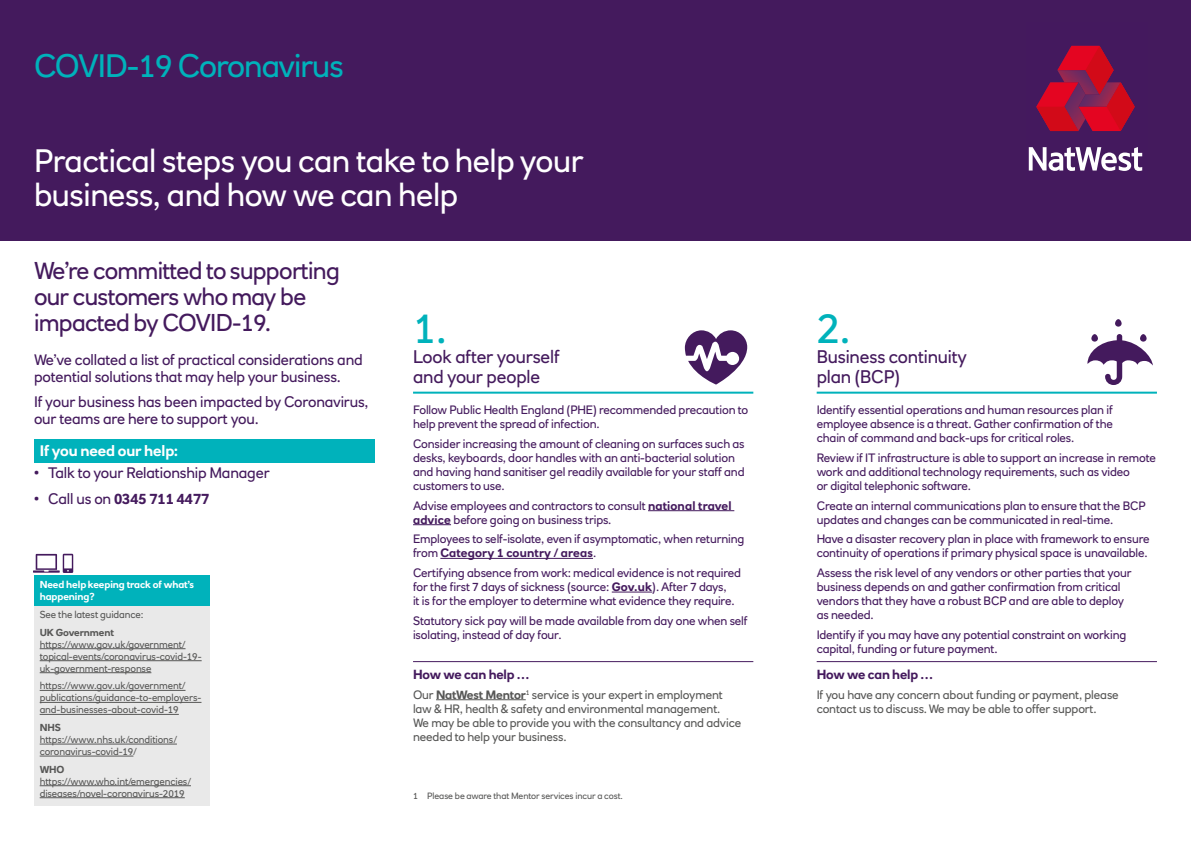
<style>
.page{position:relative;width:1191px;height:842px;background:#fff}
.page>*{position:absolute;margin:0;border:0;box-sizing:border-box;transform-origin:0 0}
.HEADING_1_LEFT{font:42px "RN House Sans";color:#00b2bb}
.t1{font:32px/34px "RN House Sans";letter-spacing:-.015em;color:#fff}
.t2{font:32px "RN House Sans";letter-spacing:-.03em;color:#00b2bb}
.Subtitle{font:24px/26px "RN House Sans";letter-spacing:-.03em;color:#441a5d}
.HEADING_1_LEFT-2{font:18px/20px "RN House Sans";letter-spacing:-.01em;color:#441a5d}
.Intro_para{font:15px/17px "RN House Sans";letter-spacing:-.01em;color:#441a5d}
.t3{font:700 15px "RN House Sans";letter-spacing:-.01em;color:#441a5d}
.RIBBON_HEADING_15pt{font:700 15px "RN House Sans";letter-spacing:-.01em;color:#fff}
.HEADING_2{font:700 13px "RN House Sans";letter-spacing:-.01em;color:#441a5d}
.BODY_instruction{font:12px/14px "RN House Sans";letter-spacing:-.01em;color:#441a5d}
.BODY{font:12px/14px "RN House Sans";letter-spacing:-.01em;color:#575756}
.RIBBON_URLS{font:10px/12px "RN House Sans";letter-spacing:-.01em;color:#575756}
.RIBBON_HEADING{font:700 10px/12px "RN House Sans";letter-spacing:-.01em;color:#fff}
.RIBBON_URLS_copy{font:700 10px "RN House Sans";letter-spacing:-.01em;color:#575756}
.Footnote{font:9px "RN House Sans";letter-spacing:-.01em;color:#575756}
.s1{font-weight:400}
.s2{font-weight:700}
</style>
<div class="page">
<div style="left:0;top:0;width:1191px;height:241px;background:#441a5d"></div>
<hr style="left:413px;top:392px;width:340px;height:2px;background:#00b2bb">
<hr style="left:648px;top:510px;width:86px;height:1px;background:#441a5d">
<hr style="left:413px;top:524px;width:38px;height:1px;background:#441a5d">
<hr style="left:440px;top:558px;width:153px;height:1px;background:#441a5d">
<hr style="left:612px;top:592px;width:40px;height:1px;background:#441a5d">
<hr style="left:413px;top:661px;width:340px;height:1px;background:#441a5d">
<hr style="left:436px;top:699px;width:90px;height:1px;background:#575756">
<svg style="left:685px;top:330px;width:62px;height:55px"></svg>
<hr style="left:816px;top:392px;width:341px;height:2px;background:#00b2bb">
<hr style="left:816px;top:661px;width:341px;height:1px;background:#441a5d">
<svg style="left:1087px;top:319px;width:65px;height:66px"></svg>
<svg style="left:1028px;top:147px;width:114px;height:24px"></svg>
<svg style="left:1036px;top:46px;width:98px;height:85px"></svg>
<div style="left:34px;top:439px;width:340px;height:23px;background:#00b2bb"></div>
<div style="left:34px;top:581px;width:175px;height:224px;background:#e9e9e9"></div>
<div style="left:34px;top:575px;width:175px;height:31px;background:#00b2bb"></div>
<hr style="left:40px;top:648px;width:145px;height:1px;background:#575756">
<hr style="left:40px;top:660px;width:162px;height:1px;background:#575756">
<hr style="left:40px;top:672px;width:111px;height:1px;background:#575756">
<hr style="left:40px;top:690px;width:145px;height:1px;background:#575756">
<hr style="left:40px;top:702px;width:161px;height:1px;background:#575756">
<hr style="left:40px;top:714px;width:139px;height:1px;background:#575756">
<hr style="left:40px;top:744px;width:137px;height:1px;background:#575756">
<hr style="left:40px;top:756px;width:93px;height:1px;background:#575756">
<hr style="left:40px;top:785px;width:151px;height:1px;background:#575756">
<hr style="left:40px;top:797px;width:145px;height:1px;background:#575756">
<svg style="left:33px;top:554px;width:40px;height:19px"></svg>
<p class="t2" style="left:34px;top:46px;width:311px">COVID-19 Coronavirus</p>
<p class="t1" style="left:34px;top:143px;width:551px">Practical steps you can take to help your business, and how we can help</p>
<p class="Subtitle" style="left:34px;top:257px;width:307px">We’re committed to supporting our customers who may be impacted by COVID-19.</p>
<p class="Intro_para" style="left:34px;top:351px;width:330px">We’ve collated a list of practical considerations and potential solutions that may help your business.</p>
<p class="Intro_para" style="left:34px;top:394px;width:336px">If your business has been impacted by Coronavirus, our teams are here to support you.</p>
<p class="RIBBON_HEADING_15pt" style="left:40px;top:441px;width:140px">If you need our help:</p>
<p class="Intro_para" style="left:34px;top:464px;width:237px">• Talk to your Relationship Manager</p>
<p class="t3" style="left:34px;top:489px;width:177px"><span class="s1">• Call us on</span> 0345 711 4477</p>
<p class="RIBBON_HEADING" style="left:40px;top:579px;width:156px">Need help keeping track of what’s happening?</p>
<p class="RIBBON_URLS" style="left:40px;top:608px;width:105px">See the latest guidance:</p>
<p class="RIBBON_URLS_copy" style="left:40px;top:626px;width:76px">UK Government</p>
<p class="RIBBON_URLS" style="left:40px;top:638px;width:163px">https://www.gov.uk/government/ topical-events/coronavirus-covid-19- uk-government-response</p>
<p class="RIBBON_URLS" style="left:40px;top:680px;width:163px">https://www.gov.uk/government/ publications/guidance-to-employers&shy;and-businesses-about-covid-19</p>
<p class="RIBBON_URLS_copy" style="left:40px;top:721px;width:23px">NHS</p>
<p class="RIBBON_URLS" style="left:40px;top:733px;width:139px">https://www.nhs.uk/conditions/ coronavirus-covid-19/</p>
<p class="RIBBON_URLS_copy" style="left:40px;top:763px;width:26px">WHO</p>
<p class="RIBBON_URLS" style="left:40px;top:775px;width:153px">https://www.who.int/emergencies/ diseases/novel-coronavirus-2019</p>
<p class="HEADING_1_LEFT" style="left:413px;top:302px;width:36px">1.</p>
<p class="HEADING_1_LEFT-2" style="left:413px;top:347px;width:148px">Look after yourself and your people</p>
<p class="BODY_instruction" style="left:413px;top:403px;width:337px">Follow Public Health England (PHE) recommended precaution to help prevent the spread of infection.</p>
<p class="BODY_instruction" style="left:413px;top:436px;width:333px">Consider increasing the amount of cleaning on surfaces such as desks, keyboards, door handles with an anti-bacterial solution and having hand sanitiser gel readily available for your staff and customers to use.</p>
<p class="BODY_instruction" style="left:413px;top:498px;width:320px">Advise employees and contractors to consult <span class="s2">national travel advice</span> before going on business trips.</p>
<p class="BODY_instruction" style="left:413px;top:532px;width:333px">Employees to self-isolate, even if asymptomatic, when returning from <span class="s2">Category 1 country / areas</span>.</p>
<p class="BODY_instruction" style="left:413px;top:565px;width:329px">Certifying absence from work: medical evidence is not required for the first 7 days of sickness (source: <span class="s2">Gov.uk</span>). After 7 days,<br>it is for the employer to determine what evidence they require.</p>
<p class="BODY_instruction" style="left:413px;top:613px;width:336px">Statutory sick pay will be made available from day one when self isolating, instead of day four.</p>
<p class="HEADING_2" style="left:413px;top:666px;width:118px">How we can help …</p>
<p class="BODY" style="left:413px;top:687px;width:329px">Our <span class="s2">NatWest Mentor</span><sup>1</sup> service is your expert in employment law &amp; HR, health &amp; safety and environmental management.<br>We may be able to provide you with the consultancy and advice needed to help your business.</p>
<p class="Footnote" style="left:413px;top:791px;width:211px">1 Please be aware that Mentor services incur a cost.</p>
<p class="HEADING_1_LEFT" style="left:816px;top:302px;width:36px">2.</p>
<p class="HEADING_1_LEFT-2" style="left:816px;top:347px;width:152px">Business continuity plan (BCP)</p>
<p class="BODY_instruction" style="left:816px;top:403px;width:298px;text-align:justify">Identify essential operations and human resources plan if employee absence is a threat. Gather confirmation of the chain of command and back-ups for critical roles.</p>
<p class="BODY_instruction" style="left:816px;top:450px;width:341px">Review if IT infrastructure is able to support an increase in remote work and additional technology requirements, such as video<br>or digital telephonic software.</p>
<p class="BODY_instruction" style="left:816px;top:498px;width:330px">Create an internal communications plan to ensure that the BCP updates and changes can be communicated in real-time.</p>
<p class="BODY_instruction" style="left:816px;top:532px;width:334px">Have a disaster recovery plan in place with framework to ensure continuity of operations if primary physical space is unavailable.</p>
<p class="BODY_instruction" style="left:816px;top:565px;width:316px">Assess the risk level of any vendors or other parties that your business depends on and gather confirmation from critical vendors that they have a robust BCP and are able to deploy as needed.</p>
<p class="BODY_instruction" style="left:816px;top:627px;width:311px">Identify if you may have any potential constraint on working capital, funding or future payment.</p>
<p class="HEADING_2" style="left:816px;top:666px;width:118px">How we can help …</p>
<p class="BODY" style="left:816px;top:687px;width:303px">If you have any concern about funding or payment, please contact us to discuss. We may be able to offer support.</p>
</div>
